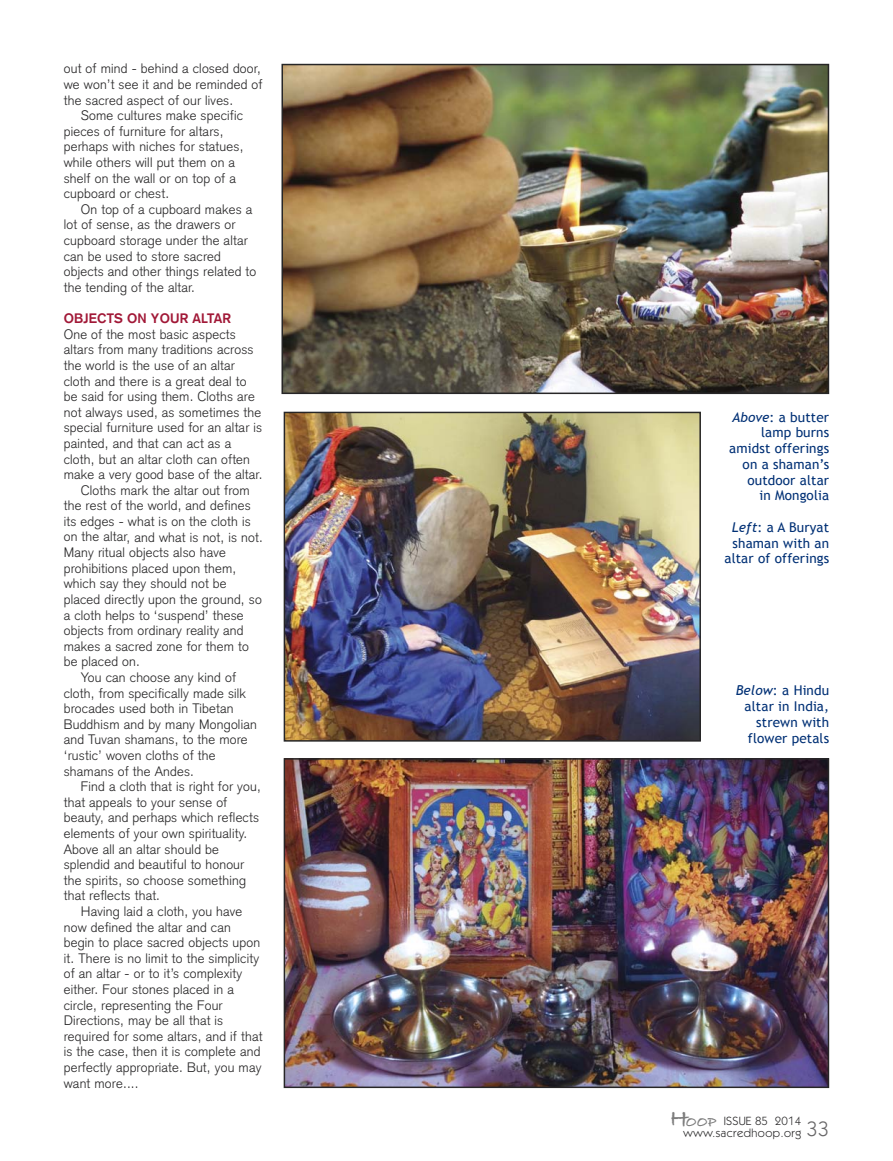
<style>
.page{position:relative;width:893px;height:1161px;background:#fff}
.page>*{position:absolute;margin:0;border:0;box-sizing:border-box;transform-origin:0 0}
.t1{font:21px "Kabel IT Cby BT";color:#686768}
.t2{font:300 13.5px/15.6px "Akzidenz Grotesk";letter-spacing:.015em;color:#272627}
.t3{font:13.5px/15.8px "Trebuchet MS";letter-spacing:.01em;color:#003075;text-align:right}
.t4{font:700 13.5px "Akzidenz Grotesk";letter-spacing:.015em;color:#a11837}
.t5{font:12px/12.3px "Kabel IT Cby BT";letter-spacing:.045em;color:#272627;text-align:right}
.s1{font-style:italic}
.s2{font-family:"Bradley Hand ITCTT";font-weight:700;font-size:24px;color:#7d7d7d}
.s3{font-family:"Bradley Hand ITCTT";font-weight:700;font-size:15px;color:#7d7d7d}
</style>
<div class="page">
<img style="left:284px;top:67px;width:542px;height:324px">
<div style="left:281px;top:64px;width:548px;height:330px;border:2px solid #272627"></div>
<img style="left:287px;top:761px;width:539px;height:324px">
<div style="left:284px;top:758px;width:545px;height:330px;border:2px solid #272627"></div>
<img style="left:287px;top:415px;width:411px;height:323px">
<div style="left:284px;top:412px;width:417px;height:329px;border:2px solid #272627"></div>
<p class="t2" style="left:64px;top:62px;width:200px">out of mind - behind a closed door, we won’t see it and be reminded of the sacred aspect of our lives.</p>
<p class="t2" style="left:64px;top:109px;width:181px;text-indent:17px">Some cultures make specific pieces of furniture for altars, perhaps with niches for statues, while others will put them on a shelf on the wall or on top of a cupboard or chest.</p>
<p class="t2" style="left:64px;top:203px;width:194px;text-indent:17px">On top of a cupboard makes a lot of sense, as the drawers or cupboard storage under the altar can be used to store sacred objects and other things related to the tending of the altar.</p>
<p class="t4" style="left:64px;top:313px;width:169px">OBJECTS ON YOUR ALTAR</p>
<p class="t2" style="left:64px;top:328px;width:174px">One of the most basic aspects</p>
<p class="t2" style="left:64px;top:343px;width:191px">altars from many traditions across</p>
<p class="t2" style="left:64px;top:359px;width:173px">the world is the use of an altar</p>
<p class="t2" style="left:64px;top:375px;width:184px">cloth and there is a great deal to</p>
<p class="t2" style="left:64px;top:390px;width:193px">be said for using them. Cloths are</p>
<p class="t2" style="left:64px;top:406px;width:199px">not always used, as sometimes the</p>
<p class="t2" style="left:64px;top:421px;width:200px">special furniture used for an altar is</p>
<p class="t2" style="left:64px;top:437px;width:169px">painted, and that can act as a</p>
<p class="t2" style="left:64px;top:453px;width:188px">cloth, but an altar cloth can often</p>
<p class="t2" style="left:64px;top:468px;width:200px">make a very good base of the altar.</p>
<p class="t2" style="left:81px;top:484px;width:170px">Cloths mark the altar out from</p>
<p class="t2" style="left:64px;top:499px;width:189px">the rest of the world, and defines</p>
<p class="t2" style="left:64px;top:515px;width:188px">its edges - what is on the cloth is</p>
<p class="t2" style="left:64px;top:530px;width:201px">on the altar, and what is not, is not.</p>
<p class="t2" style="left:64px;top:546px;width:164px">Many ritual objects also have</p>
<p class="t2" style="left:64px;top:562px;width:174px">prohibitions placed upon them,</p>
<p class="t2" style="left:64px;top:577px;width:164px">which say they should not be</p>
<p class="t2" style="left:64px;top:593px;width:199px">placed directly upon the ground, so</p>
<p class="t2" style="left:64px;top:608px;width:181px">a cloth helps to ‘suspend’ these</p>
<p class="t2" style="left:64px;top:624px;width:181px">objects from ordinary reality and</p>
<p class="t2" style="left:64px;top:640px;width:187px">makes a sacred zone for them to</p>
<p class="t2" style="left:64px;top:655px;width:78px">be placed on.</p>
<p class="t2" style="left:81px;top:671px;width:157px">You can choose any kind of</p>
<p class="t2" style="left:64px;top:687px;width:184px">cloth, from specifically made silk</p>
<p class="t2" style="left:64px;top:702px;width:171px">brocades used both in Tibetan</p>
<p class="t2" style="left:64px;top:718px;width:195px">Buddhism and by many Mongolian</p>
<p class="t2" style="left:64px;top:733px;width:185px">and Tuvan shamans, to the more</p>
<p class="t2" style="left:64px;top:749px;width:153px">‘rustic’ woven cloths of the</p>
<p class="t2" style="left:64px;top:765px;width:132px">shamans of the Andes.</p>
<p class="t2" style="left:81px;top:780px;width:181px">Find a cloth that is right for you,</p>
<p class="t2" style="left:64px;top:796px;width:165px">that appeals to your sense of</p>
<p class="t2" style="left:64px;top:811px;width:197px">beauty, and perhaps which reflects</p>
<p class="t2" style="left:64px;top:827px;width:185px">elements of your own spirituality.</p>
<p class="t2" style="left:64px;top:843px;width:157px">Above all an altar should be</p>
<p class="t2" style="left:64px;top:858px;width:182px">splendid and beautiful to honour</p>
<p class="t2" style="left:64px;top:874px;width:184px">the spirits, so choose something</p>
<p class="t2" style="left:64px;top:889px;width:98px">that reflects that.</p>
<p class="t2" style="left:81px;top:905px;width:163px">Having laid a cloth, you have</p>
<p class="t2" style="left:64px;top:921px;width:169px">now defined the altar and can</p>
<p class="t2" style="left:64px;top:936px;width:198px">begin to place sacred objects upon</p>
<p class="t2" style="left:64px;top:952px;width:197px">it. There is no limit to the simplicity</p>
<p class="t2" style="left:64px;top:967px;width:180px">of an altar - or to it’s complexity</p>
<p class="t2" style="left:64px;top:983px;width:172px">either. Four stones placed in a</p>
<p class="t2" style="left:64px;top:999px;width:160px">circle, representing the Four</p>
<p class="t2" style="left:64px;top:1014px;width:161px">Directions, may be all that is</p>
<p class="t2" style="left:64px;top:1030px;width:200px">required for some altars, and if that</p>
<p class="t2" style="left:64px;top:1045px;width:198px">is the case, then it is complete and</p>
<p class="t2" style="left:64px;top:1061px;width:199px">perfectly appropriate. But, you may</p>
<p class="t2" style="left:64px;top:1077px;width:76px">want more....</p>
<p class="t3" style="left:729px;top:409px;width:101px"><span class="s1">Above</span>: a butter lamp burns amidst offerings on a shaman’s outdoor altar<br>in Mongolia</p>
<p class="t3" style="left:724px;top:519px;width:106px;text-align:center"><span class="s1">Left</span>: a A Buryat shaman with an altar of offerings</p>
<p class="t3" style="left:736px;top:683px;width:95px"><span class="s1">Below</span>: a Hindu altar in India, strewn with flower petals</p>
<p class="t5" style="left:670px;top:1115px;width:133px"><span class="s2">H</span><span class="s3">OOP</span> ISSUE 85 2014 www.sacredhoop.org</p>
<h1 class="t1" style="left:806px;top:1121px;width:24px">33</h1>
</div>
